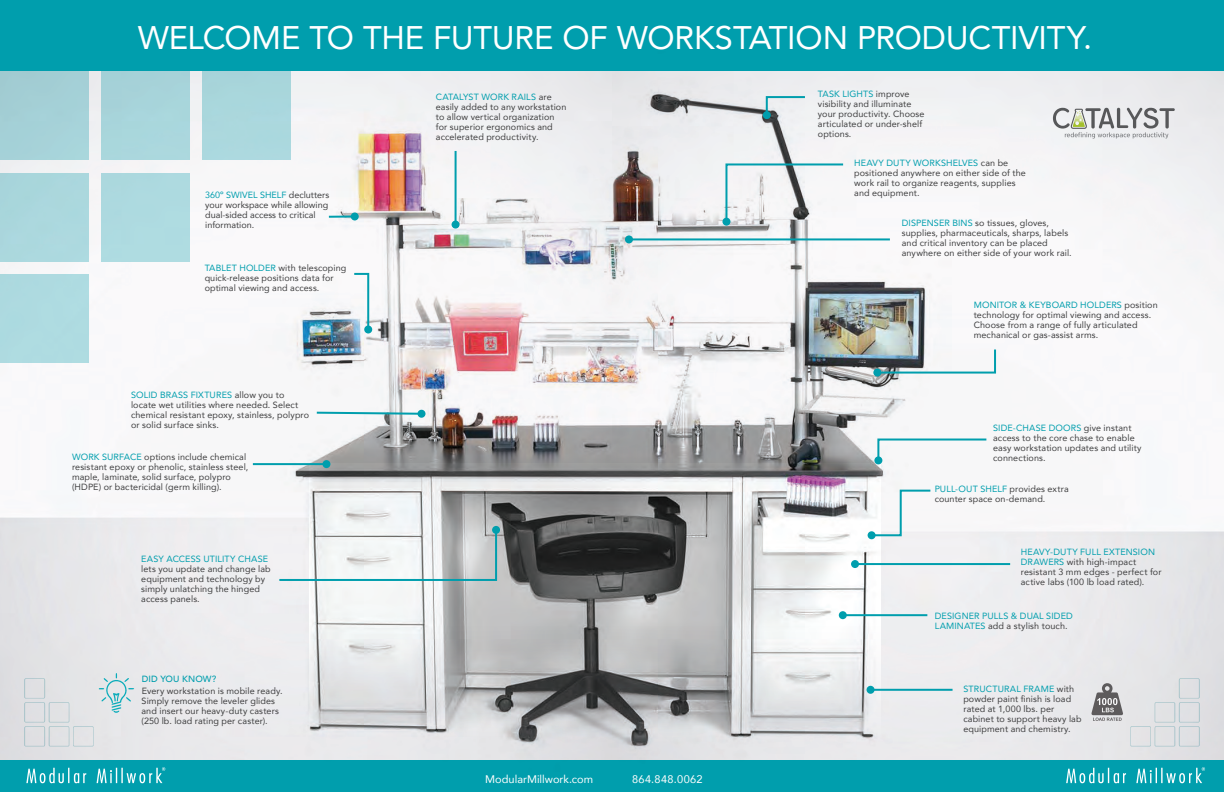
<style>
.page{position:relative;width:1224px;height:792px;background:#fff}
.page>*{position:absolute;margin:0;border:0;box-sizing:border-box;transform-origin:0 0}
.t1{font:32.6px "Avenir";letter-spacing:-.01em;color:#fff}
.t2{font:11px "Avenir";letter-spacing:.005em;color:#fff}
.t3{font:11px "Avenir";letter-spacing:.025em;color:#fff}
.t4{font:9px/10px "Avenir";letter-spacing:.01em;color:#3e3e3f}
.t5{font:9px/10px "Avenir";letter-spacing:.015em;color:#009ead}
.t6{font:500 9px "Avenir";letter-spacing:.01em;color:#009ead}
.s1{color:#009ead}
.s2{color:#3e3e3f}
</style>
<div class="page">
<div style="left:0;top:760px;width:1224px;height:32px;background:#009ead"></div>
<div style="left:0;top:0;width:1224px;height:71px;background:#009ead"></div>
<img style="left:218px;top:71px;width:802px;height:689px">
<div style="left:0;top:274px;width:89px;height:89px;background:#aedbe1"></div>
<div style="left:0;top:173px;width:89px;height:88px;background:#abd8dd"></div>
<div style="left:0;top:72px;width:89px;height:88px;background:#a4d1d7"></div>
<div style="left:101px;top:72px;width:89px;height:88px;background:#a8d6db"></div>
<div style="left:101px;top:173px;width:89px;height:88px;background:#aedae0"></div>
<div style="left:202px;top:72px;width:89px;height:88px;background:#aad7dd"></div>
<hr style="left:253px;top:463px;width:73px;height:2px;background:#009ead">
<div style="left:322px;top:460px;width:8px;height:8px;background:#009ead;border-radius:50%"></div>
<svg style="left:315px;top:411px;width:104px;height:5px"></svg>
<div style="left:418px;top:410px;width:8px;height:8px;background:#009ead;border-radius:50%"></div>
<hr style="left:455px;top:151px;width:2px;height:74px;background:#009ead">
<div style="left:452px;top:221px;width:8px;height:8px;background:#009ead;border-radius:50%"></div>
<svg style="left:1066px;top:768px;width:60px;height:16px"></svg>
<svg style="left:1136px;top:767px;width:69px;height:16px"></svg>
<svg style="left:1130px;top:678px;width:70px;height:68px;background:#dde0e2"></svg>
<svg style="left:26px;top:768px;width:60px;height:16px"></svg>
<svg style="left:97px;top:767px;width:68px;height:16px"></svg>
<hr style="left:329px;top:215px;width:26px;height:3px;background:#009ead">
<div style="left:351px;top:212px;width:8px;height:9px;background:#009ead;border-radius:50%"></div>
<svg style="left:352px;top:272px;width:18px;height:60px"></svg>
<div style="left:364px;top:326px;width:8px;height:8px;background:#009ead;border-radius:50%"></div>
<svg style="left:277px;top:528px;width:221px;height:54px"></svg>
<div style="left:492px;top:526px;width:8px;height:8px;background:#009ead;border-radius:50%"></div>
<svg style="left:765px;top:95px;width:42px;height:22px"></svg>
<div style="left:763px;top:111px;width:8px;height:8px;background:#009ead;border-radius:50%"></div>
<svg style="left:724px;top:162px;width:121px;height:62px"></svg>
<div style="left:722px;top:218px;width:8px;height:8px;background:#009ead;border-radius:50%"></div>
<hr style="left:629px;top:238px;width:261px;height:2px;background:#009ead">
<div style="left:625px;top:235px;width:8px;height:8px;background:#009ead;border-radius:50%"></div>
<svg style="left:875px;top:348px;width:122px;height:27px"></svg>
<div style="left:873px;top:369px;width:8px;height:8px;background:#009ead;border-radius:50%"></div>
<hr style="left:855px;top:563px;width:155px;height:2px;background:#009ead">
<div style="left:851px;top:560px;width:8px;height:8px;background:#009ead;border-radius:50%"></div>
<hr style="left:843px;top:614px;width:84px;height:2px;background:#009ead">
<div style="left:839px;top:611px;width:8px;height:8px;background:#009ead;border-radius:50%"></div>
<svg style="left:876px;top:438px;width:112px;height:24px"></svg>
<div style="left:874px;top:456px;width:8px;height:8px;background:#009ead;border-radius:50%"></div>
<svg style="left:24px;top:673px;width:110px;height:73px;background:#dbe0e3"></svg>
<svg style="left:1092px;top:683px;width:31px;height:38px"></svg>
<hr style="left:871px;top:689px;width:82px;height:2px;background:#009ead">
<div style="left:867px;top:686px;width:8px;height:8px;background:#009ead;border-radius:50%"></div>
<svg style="left:870px;top:489px;width:62px;height:48px"></svg>
<div style="left:868px;top:531px;width:8px;height:8px;background:#009ead;border-radius:50%"></div>
<svg style="left:1053px;top:108px;width:122px;height:31px"></svg>
<h1 class="t1" style="left:138px;top:11px;width:956px">WELCOME TO THE FUTURE OF WORKSTATION PRODUCTIVITY.</h1>
<p class="t4" style="left:205px;top:189px;width:126px"><span class="s1">360º SWIVEL SHELF</span> declutters your workspace while allowing dual-sided access to critical information.</p>
<p class="t4" style="left:205px;top:262px;width:143px"><span class="s1">TABLET HOLDER</span> with telescoping quick-release positions data for optimal viewing and access.</p>
<p class="t4" style="left:131px;top:390px;width:180px"><span class="s1">SOLID BRASS FIXTURES</span> allow you to locate wet utilities where needed. Select chemical resistant epoxy, stainless, polypro or solid surface sinks.</p>
<p class="t4" style="left:72px;top:452px;width:178px"><span class="s1">WORK SURFACE</span> options include chemical resistant epoxy or phenolic, stainless steel, maple, laminate, solid surface, polypro (HDPE) or bactericidal (germ killing).</p>
<p class="t5" style="left:141px;top:553px;width:128px">EASY ACCESS UTILITY CHASE</p>
<p class="t4" style="left:141px;top:563px;width:131px">lets you update and change lab equipment and technology by simply unlatching the hinged access panels.</p>
<p class="t4" style="left:436px;top:92px;width:132px"><span class="s1">CATALYST WORK RAILS</span> are easily added to any workstation to allow vertical organization for superior ergonomics and accelerated productivity.</p>
<p class="t4" style="left:818px;top:89px;width:108px"><span class="s1">TASK LIGHTS</span> improve visibility and illuminate your productivity. Choose articulated or under-shelf options.</p>
<p class="t4" style="left:854px;top:158px;width:173px"><span class="s1">HEAVY DUTY WORKSHELVES</span> can be positioned anywhere on either side of the work rail to organize reagents, supplies and equipment.</p>
<p class="t4" style="left:902px;top:218px;width:171px"><span class="s1">DISPENSER BINS</span> so tissues, gloves, supplies, pharmaceuticals, sharps, labels and critical inventory can be placed anywhere on either side of your work rail.</p>
<p class="t4" style="left:974px;top:300px;width:185px"><span class="s1">MONITOR &amp; KEYBOARD HOLDERS</span> position technology for optimal viewing and access.<br>Choose from a range of fully articulated mechanical or gas-assist arms.</p>
<p class="t4" style="left:993px;top:423px;width:150px"><span class="s1">SIDE-CHASE DOORS</span> give instant access to the core chase to enable easy workstation updates and utility connections.</p>
<p class="t4" style="left:935px;top:483px;width:136px"><span class="s1">PULL-OUT SHELF</span> provides extra counter space on-demand.</p>
<p class="t4" style="left:1021px;top:547px;width:142px"><span class="s1">HEAVY-DUTY FULL EXTENSION<br>DRAWERS</span> with high-impact resistant 3 mm edges - perfect for active labs (100 lb load rated).</p>
<p class="t5" style="left:935px;top:611px;width:140px">DESIGNER PULLS &amp; DUAL SIDED<br>LAMINATES <span class="s2">add a stylish touch.</span></p>
<p class="t6" style="left:142px;top:671px;width:76px">DID YOU KNOW?</p>
<p class="t4" style="left:142px;top:686px;width:143px">Every workstation is mobile ready.<br>Simply remove the leveler glides and insert our heavy-duty casters (250 lb. load rating per caster).</p>
<p class="t4" style="left:963px;top:684px;width:120px"><span class="s1">STRUCTURAL FRAME</span> with powder paint finish is load rated at 1,000 lbs. per cabinet to support heavy lab equipment and chemistry.</p>
<p class="t2" style="left:485px;top:770px;width:109px">ModularMillwork.com</p>
<p class="t3" style="left:632px;top:770px;width:72px">864.848.0062</p>
</div>
